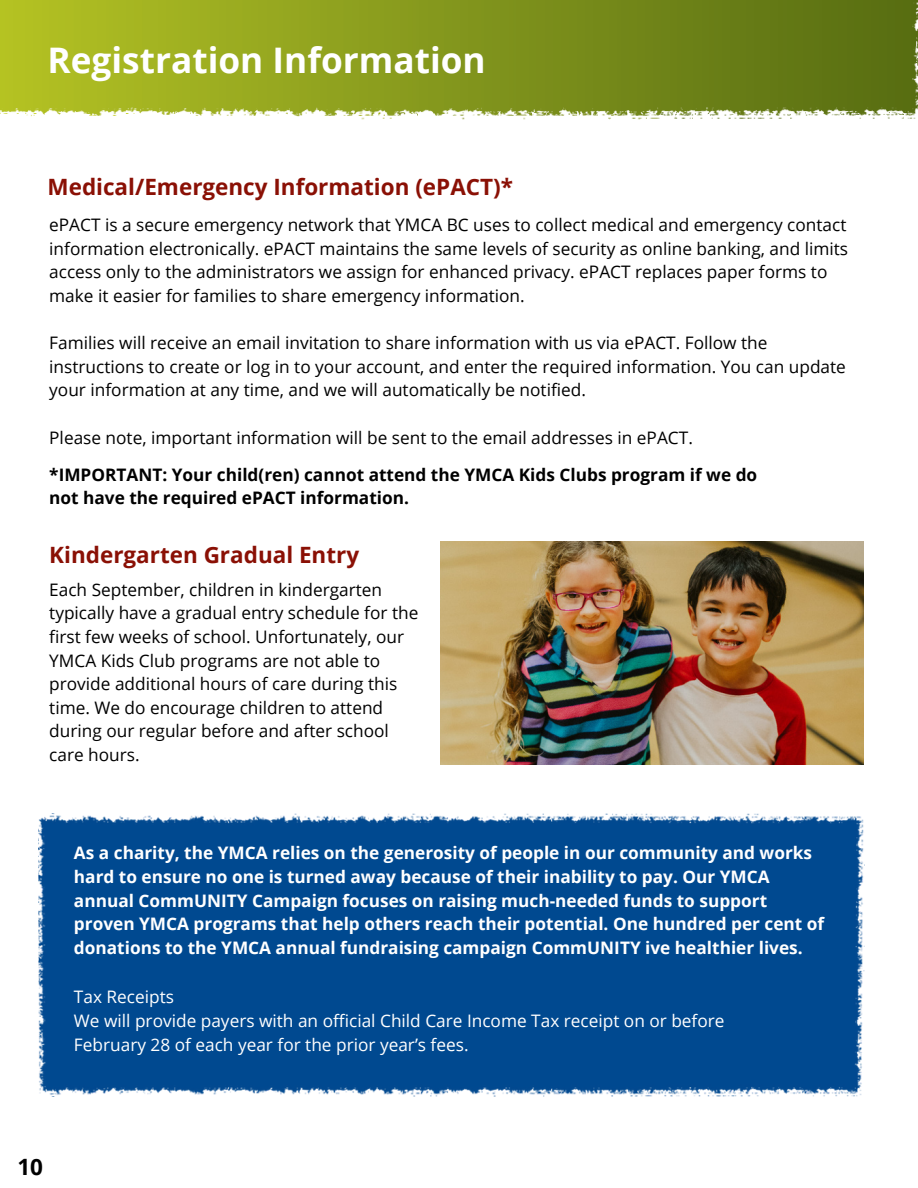
<style>
.page{position:relative;width:918px;height:1188px;background:#fff}
.page>*{position:absolute;margin:0;border:0;box-sizing:border-box;transform-origin:0 0}
.t1{font:700 35.25px "Open Sans";color:#fff}
.t2{font:700 22.5px "Open Sans";color:#8a1005}
.t3{font:700 22.5px "Open Sans";color:#000}
.t4{font:17.25px/23.7px "Open Sans";color:#000}
.t5{font:700 17.25px/23.7px "Open Sans";color:#fff}
.t6{font:17.25px/23.7px "Open Sans";color:#fff}
.t7{font:700 17.25px/23.7px "Open Sans";color:#000}
</style>
<div class="page">
<img style="left:0;top:0;width:918px;height:120px">
<div style="left:38px;top:814px;width:826px;height:282px;background:#004990"></div>
<img style="left:440px;top:542px;width:423px;height:222px">
<p class="t1" style="left:48px;top:36px;width:440px">Registration Information</p>
<p class="t2" style="left:48px;top:171px;width:467px">Medical/Emergency Information (ePACT)*</p>
<p class="t4" style="left:49px;top:212px;width:800px">ePACT is a secure emergency network that YMCA BC uses to collect medical and emergency contact information electronically. ePACT maintains the same levels of security as online banking, and limits access only to the administrators we assign for enhanced privacy. ePACT replaces paper forms to make it easier for families to share emergency information.</p>
<p class="t4" style="left:49px;top:331px;width:798px">Families will receive an email invitation to share information with us via ePACT. Follow the instructions to create or log in to your account, and enter the required information. You can update your information at any time, and we will automatically be notified.</p>
<p class="t4" style="left:49px;top:425px;width:645px">Please note, important information will be sent to the email addresses in ePACT.</p>
<p class="t7" style="left:49px;top:462px;width:710px">*IMPORTANT: Your child(ren) cannot attend the YMCA Kids Clubs program if we do not have the required ePACT information.</p>
<p class="t2" style="left:49px;top:539px;width:311px">Kindergarten Gradual Entry</p>
<p class="t4" style="left:49px;top:577px;width:371px">Each September, children in kindergarten typically have a gradual entry schedule for the first few weeks of school. Unfortunately, our YMCA Kids Club programs are not able to provide additional hours of care during this time. We do encourage children to attend during our regular before and after school care hours.</p>
<p class="t5" style="left:74px;top:841px;width:752px">As a charity, the YMCA relies on the generosity of people in our community and works hard to ensure no one is turned away because of their inability to pay. Our YMCA annual CommUNITY Campaign focuses on raising much-needed funds to support proven YMCA programs that help others reach their potential. One hundred per cent of donations to the YMCA annual fundraising campaign CommUNITY ive healthier lives.</p>
<p class="t6" style="left:74px;top:985px;width:102px">Tax Receipts</p>
<p class="t6" style="left:74px;top:1008px;width:652px">We will provide payers with an official Child Care Income Tax receipt on or before<br>February 28 of each year for the prior year’s fees.</p>
<p class="t3" style="left:17px;top:1151px;width:27px">10</p>
</div>
